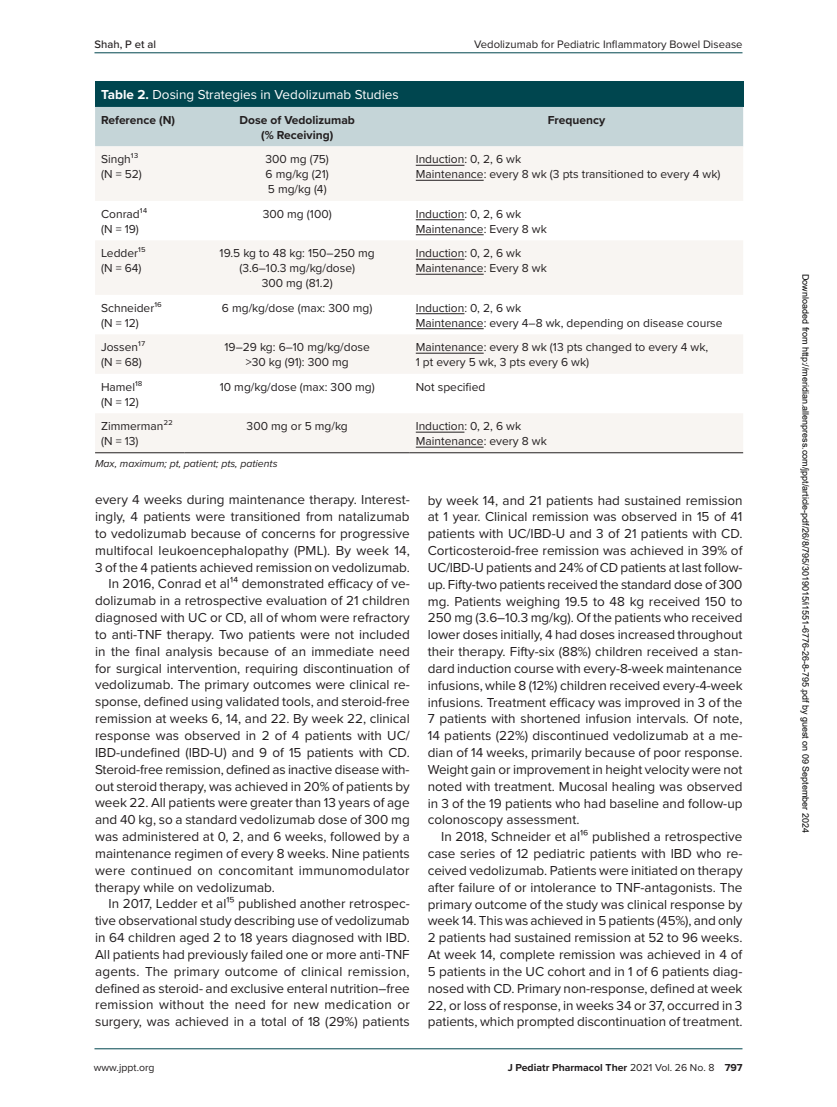
<style>
.page{position:relative;width:837px;height:1107px;background:#fff}
.page>*{position:absolute;margin:0;border:0;box-sizing:border-box;transform-origin:0 0}
.t1{font:13.5px/16.8px "Proxima Nova";color:#231f20;text-align:justify}
.t2{font:13.5px "Proxima Nova";color:#fff}
.t3{font:12px/15px "Proxima Nova";color:#231f20}
.t4{font:700 12px/15px "Proxima Nova";color:#231f20;text-align:center}
.t5{font:11.25px "Proxima Nova";color:#231f20}
.t6{font:500 11.25px "Proxima Nova";color:#231f20}
.t7{font:700 10.5px "Proxima Nova";color:#231f20}
.t8{font:italic 10.5px "Proxima Nova";color:#231f20}
.t9{font:10.5px "Proxima Nova";color:#231f20}
.t10{font:9px "Arial";color:#000}
.s1{font-weight:700}
.s2{font-weight:400}
</style>
<div class="page">
<hr style="left:94px;top:52px;width:648px;height:1px;background:#00464f">
<hr style="left:94px;top:1048px;width:648px;height:1px;background:#00464f">
<div style="left:95px;top:81px;width:648px;height:26px;background:#00464f"></div>
<div style="left:95px;top:107px;width:648px;height:39px;background:#c5d5d8"></div>
<svg style="left:95px;top:146px;width:648px;height:306px;fill:#f8f5f2"></svg>
<hr style="left:95px;top:452px;width:90px;height:1px;background:#231f20">
<hr style="left:185px;top:452px;width:225px;height:1px;background:#231f20">
<hr style="left:410px;top:452px;width:333px;height:1px;background:#231f20">
<hr style="left:416px;top:165px;width:48px;height:1px;background:#231f20">
<hr style="left:416px;top:180px;width:68px;height:1px;background:#231f20">
<hr style="left:416px;top:219px;width:48px;height:1px;background:#231f20">
<hr style="left:416px;top:234px;width:68px;height:1px;background:#231f20">
<hr style="left:416px;top:259px;width:48px;height:1px;background:#231f20">
<hr style="left:416px;top:274px;width:68px;height:1px;background:#231f20">
<hr style="left:416px;top:313px;width:48px;height:1px;background:#231f20">
<hr style="left:416px;top:328px;width:68px;height:1px;background:#231f20">
<hr style="left:416px;top:353px;width:68px;height:1px;background:#231f20">
<hr style="left:416px;top:432px;width:48px;height:1px;background:#231f20">
<hr style="left:416px;top:447px;width:68px;height:1px;background:#231f20">
<p class="t6" style="left:95px;top:35px;width:63px">Shah, P et al</p>
<p class="t5" style="left:474px;top:35px;width:270px">Vedolizumab for Pediatric Inflammatory Bowel Disease</p>
<p class="t2" style="left:101px;top:85px;width:299px"><span class="s1">Table 2.</span> Dosing Strategies in Vedolizumab Studies</p>
<p class="t4" style="left:101px;top:112px;width:76px">Reference (N)</p>
<p class="t4" style="left:240px;top:112px;width:117px">Dose of Vedolizumab (% Receiving)</p>
<p class="t4" style="left:548px;top:112px;width:59px">Frequency</p>
<p class="t3" style="left:101px;top:151px;width:42px">Singh13 (N = 52)</p>
<p class="t3" style="left:266px;top:151px;width:65px;text-align:justify">300 mg (75)<br>6 mg/kg (21)<br>5 mg/kg (4)</p>
<p class="t3" style="left:416px;top:151px;width:306px">Induction: 0, 2, 6 wk<br>Maintenance: every 8 wk (3 pts transitioned to every 4 wk)</p>
<p class="t3" style="left:101px;top:206px;width:48px">Conrad14 (N = 19)</p>
<p class="t3" style="left:263px;top:206px;width:70px">300 mg (100)</p>
<p class="t3" style="left:416px;top:206px;width:133px">Induction: 0, 2, 6 wk<br>Maintenance: Every 8 wk</p>
<p class="t3" style="left:101px;top:245px;width:46px">Ledder15 (N = 64)</p>
<p class="t3" style="left:220px;top:245px;width:157px;text-align:center">19.5 kg to 48 kg: 150–250 mg (3.6–10.3 mg/kg/dose)<br>300 mg (81.2)</p>
<p class="t3" style="left:416px;top:245px;width:133px">Induction: 0, 2, 6 wk<br>Maintenance: Every 8 wk</p>
<p class="t3" style="left:101px;top:300px;width:62px">Schneider16 (N = 12)</p>
<p class="t3" style="left:222px;top:300px;width:152px">6 mg/kg/dose (max: 300 mg)</p>
<p class="t3" style="left:416px;top:300px;width:308px">Induction: 0, 2, 6 wk<br>Maintenance: every 4–8 wk, depending on disease course</p>
<p class="t3" style="left:101px;top:339px;width:46px">Jossen17 (N = 68)</p>
<p class="t3" style="left:225px;top:339px;width:147px;text-align:center">19–29 kg: 6–10 mg/kg/dose &gt;30 kg (91): 300 mg</p>
<p class="t3" style="left:416px;top:339px;width:294px">Maintenance: every 8 wk (13 pts changed to every 4 wk,<br>1 pt every 5 wk, 3 pts every 6 wk)</p>
<p class="t3" style="left:101px;top:379px;width:43px">Hamel18 (N = 12)</p>
<p class="t3" style="left:220px;top:379px;width:156px">10 mg/kg/dose (max: 300 mg)</p>
<p class="t3" style="left:416px;top:379px;width:71px">Not specified</p>
<p class="t3" style="left:101px;top:418px;width:73px">Zimmerman22 (N = 13)</p>
<p class="t3" style="left:247px;top:418px;width:103px">300 mg or 5 mg/kg</p>
<p class="t3" style="left:416px;top:418px;width:133px">Induction: 0, 2, 6 wk<br>Maintenance: every 8 wk</p>
<p class="t8" style="left:95px;top:455px;width:184px">Max, maximum; pt, patient; pts, patients</p>
<p class="t1" style="left:95px;top:491px;width:316px">every 4 weeks during maintenance therapy. Interest-</p>
<p class="t1" style="left:95px;top:508px;width:316px">ingly, 4 patients were transitioned from natalizumab</p>
<p class="t1" style="left:95px;top:524px;width:316px">to vedolizumab because of concerns for progressive</p>
<p class="t1" style="left:95px;top:541px;width:316px">multifocal leukoencephalopathy (PML). By week 14,</p>
<p class="t1" style="left:95px;top:558px;width:316px">3 of the 4 patients achieved remission on vedolizumab.</p>
<p class="t1" style="left:109px;top:575px;width:303px">In 2016, Conrad et al14 demonstrated efficacy of ve-</p>
<p class="t1" style="left:95px;top:592px;width:316px">dolizumab in a retrospective evaluation of 21 children</p>
<p class="t1" style="left:95px;top:609px;width:316px">diagnosed with UC or CD, all of whom were refractory</p>
<p class="t1" style="left:95px;top:626px;width:316px">to anti-TNF therapy. Two patients were not included</p>
<p class="t1" style="left:95px;top:642px;width:316px">in the final analysis because of an immediate need</p>
<p class="t1" style="left:95px;top:659px;width:316px">for surgical intervention, requiring discontinuation of</p>
<p class="t1" style="left:95px;top:676px;width:316px">vedolizumab. The primary outcomes were clinical re-</p>
<p class="t1" style="left:95px;top:693px;width:316px">sponse, defined using validated tools, and steroid-free</p>
<p class="t1" style="left:95px;top:710px;width:316px">remission at weeks 6, 14, and 22. By week 22, clinical</p>
<p class="t1" style="left:95px;top:727px;width:316px">response was observed in 2 of 4 patients with UC/</p>
<p class="t1" style="left:95px;top:743px;width:316px">IBD-undefined (IBD-U) and 9 of 15 patients with CD.</p>
<p class="t1" style="left:95px;top:760px;width:316px">Steroid-free remission, defined as inactive disease with-</p>
<p class="t1" style="left:95px;top:777px;width:316px">out steroid therapy, was achieved in 20% of patients by</p>
<p class="t1" style="left:95px;top:794px;width:316px">week 22. All patients were greater than 13 years of age</p>
<p class="t1" style="left:95px;top:811px;width:316px">and 40 kg, so a standard vedolizumab dose of 300 mg</p>
<p class="t1" style="left:95px;top:828px;width:316px">was administered at 0, 2, and 6 weeks, followed by a</p>
<p class="t1" style="left:95px;top:844px;width:316px">maintenance regimen of every 8 weeks. Nine patients</p>
<p class="t1" style="left:95px;top:861px;width:316px">were continued on concomitant immunomodulator</p>
<p class="t1" style="left:95px;top:878px;width:181px">therapy while on vedolizumab.</p>
<p class="t1" style="left:109px;top:895px;width:303px">In 2017, Ledder et al15 published another retrospec-</p>
<p class="t1" style="left:95px;top:912px;width:316px">tive observational study describing use of vedolizumab</p>
<p class="t1" style="left:95px;top:929px;width:316px">in 64 children aged 2 to 18 years diagnosed with IBD.</p>
<p class="t1" style="left:95px;top:945px;width:316px">All patients had previously failed one or more anti-TNF</p>
<p class="t1" style="left:95px;top:962px;width:316px">agents. The primary outcome of clinical remission,</p>
<p class="t1" style="left:95px;top:979px;width:316px">defined as steroid- and exclusive enteral nutrition–free</p>
<p class="t1" style="left:95px;top:996px;width:316px">remission without the need for new medication or</p>
<p class="t1" style="left:95px;top:1013px;width:316px">surgery, was achieved in a total of 18 (29%) patients</p>
<p class="t1" style="left:428px;top:491px;width:316px">by week 14, and 21 patients had sustained remission at 1 year. Clinical remission was observed in 15 of 41 patients with UC/IBD-U and 3 of 21 patients with CD.<br>Corticosteroid-free remission was achieved in 39% of UC/IBD-U patients and 24% of CD patients at last follow&shy;up. Fifty-two patients received the standard dose of 300 mg. Patients weighing 19.5 to 48 kg received 150 to 250 mg (3.6–10.3 mg/kg). Of the patients who received lower doses initially, 4 had doses increased throughout their therapy. Fifty-six (88%) children received a stan&shy;dard induction course with every-8-week maintenance infusions, while 8 (12%) children received every-4-week infusions. Treatment efficacy was improved in 3 of the 7 patients with shortened infusion intervals. Of note, 14 patients (22%) discontinued vedolizumab at a me&shy;dian of 14 weeks, primarily because of poor response.<br>Weight gain or improvement in height velocity were not noted with treatment. Mucosal healing was observed in 3 of the 19 patients who had baseline and follow-up colonoscopy assessment.</p>
<p class="t1" style="left:428px;top:828px;width:316px;text-indent:14px">In 2018, Schneider et al16 published a retrospective case series of 12 pediatric patients with IBD who re&shy;ceived vedolizumab. Patients were initiated on therapy after failure of or intolerance to TNF-antagonists. The primary outcome of the study was clinical response by week 14. This was achieved in 5 patients (45%), and only 2 patients had sustained remission at 52 to 96 weeks.<br>At week 14, complete remission was achieved in 4 of 5 patients in the UC cohort and in 1 of 6 patients diag&shy;nosed with CD. Primary non-response, defined at week 22, or loss of response, in weeks 34 or 37, occurred in 3 patients, which prompted discontinuation of treatment.</p>
<p class="t9" style="left:94px;top:1060px;width:62px">www.jppt.org</p>
<p class="t7" style="left:508px;top:1060px;width:236px">J Pediatr Pharmacol Ther <span class="s2">2021 Vol. 26 No. 8</span> 797</p>
<p class="t10" style="left:809px;top:274px;width:561px;rotate:90deg">Downloaded from http://meridian.allenpress.com/jppt/article-pdf/26/8/795/3019015/i1551-6776-26-8-795.pdf by guest on 09 September 2024</p>
</div>
